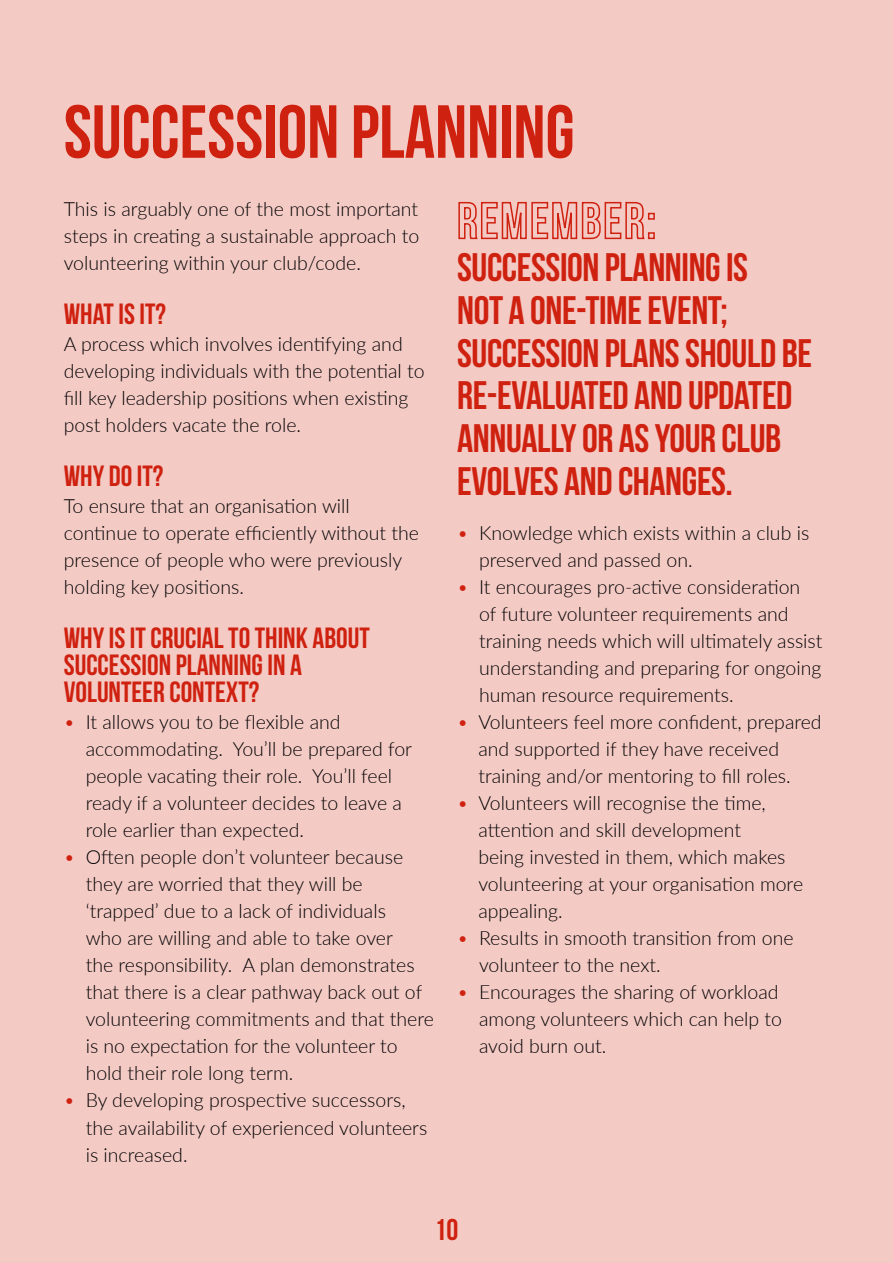
<style>
.page{position:relative;width:893px;height:1263px;background:#f4cac5}
.page>*{position:absolute;margin:0;border:0;box-sizing:border-box;transform-origin:0 0}
.t1{font:75px "Bebas Neue";color:#cf210f}
.t2{font:39.75px/42.8px "Bebas Neue";letter-spacing:-.01em;color:#cf210f}
.t3{font:30px "Bebas Neue";color:#cf210f}
.t4{font:29.25px/27px "Bebas Neue";color:#cf210f}
.t5{font:300 19.5px/27px "Lato";color:#000}
.s1{color:#cf210f}
</style>
<div class="page">
<svg style="left:458px;top:201px;width:197px;height:39px"></svg>
<h1 class="t1" style="left:64px;top:91px;width:512px">SUCCESSION PLANNING</h1>
<p class="t5" style="left:64px;top:195px;width:357px;text-align:justify">This is arguably one of the most important steps in creating a sustainable approach to volunteering within your club/code.</p>
<h3 class="t4" style="left:64px;top:300px;width:104px">WHAT IS IT?</h3>
<p class="t5" style="left:64px;top:330px;width:362px">A process which involves identifying and developing individuals with the potential to fill key leadership positions when existing post holders vacate the role.</p>
<h3 class="t4" style="left:64px;top:462px;width:101px">WHY DO IT?</h3>
<p class="t5" style="left:64px;top:492px;width:357px">To ensure that an organisation will continue to operate efficiently without the presence of people who were previously holding key positions.</p>
<h3 class="t4" style="left:64px;top:624px;width:308px">WHY IS IT CRUCIAL TO THINK ABOUT<br>SUCCESSION PLANNING IN A<br>VOLUNTEER CONTEXT?</h3>
<p class="t5" style="left:86px;top:708px;width:328px;text-indent:-22px"><span class="s1">•</span> It allows you to be flexible and accommodating. You’ll be prepared for people vacating their role. You’ll feel ready if a volunteer decides to leave a role earlier than expected.</p>
<p class="t5" style="left:86px;top:843px;width:350px;text-indent:-22px"><span class="s1">•</span> Often people don’t volunteer because they are worried that they will be ‘trapped’ due to a lack of individuals<br>who are willing and able to take over<br>the responsibility. A plan demonstrates that there is a clear pathway back out of volunteering commitments and that there is no expectation for the volunteer to hold their role long term.</p>
<p class="t5" style="left:86px;top:1086px;width:343px;text-indent:-22px"><span class="s1">•</span> By developing prospective successors, the availability of experienced volunteers is increased.</p>
<h2 class="t2" style="left:457px;top:246px;width:356px">SUCCESSION PLANNING IS<br>NOT A ONE-TIME EVENT;<br>SUCCESSION PLANS SHOULD BE<br>RE-EVALUATED AND UPDATED<br>ANNUALLY OR AS YOUR CLUB<br>EVOLVES AND CHANGES.</h2>
<p class="t5" style="left:479px;top:519px;width:332px;text-indent:-22px"><span class="s1">•</span> Knowledge which exists within a club is preserved and passed on.</p>
<p class="t5" style="left:479px;top:573px;width:345px;text-indent:-22px"><span class="s1">•</span> It encourages pro-active consideration<br>of future volunteer requirements and training needs which will ultimately assist understanding and preparing for ongoing human resource requirements.</p>
<p class="t5" style="left:478px;top:708px;width:345px;text-indent:-21px"><span class="s1">•</span> Volunteers feel more confident, prepared and supported if they have received training and/or mentoring to fill roles.</p>
<p class="t5" style="left:478px;top:789px;width:326px;text-indent:-21px"><span class="s1">•</span> Volunteers will recognise the time, attention and skill development<br>being invested in them, which makes volunteering at your organisation more appealing.</p>
<p class="t5" style="left:479px;top:924px;width:316px;text-indent:-22px"><span class="s1">•</span> Results in smooth transition from one volunteer to the next.</p>
<p class="t5" style="left:479px;top:978px;width:305px;text-indent:-22px"><span class="s1">•</span> Encourages the sharing of workload among volunteers which can help to avoid burn out.</p>
<h3 class="t3" style="left:435px;top:1214px;width:25px">10</h3>
</div>
